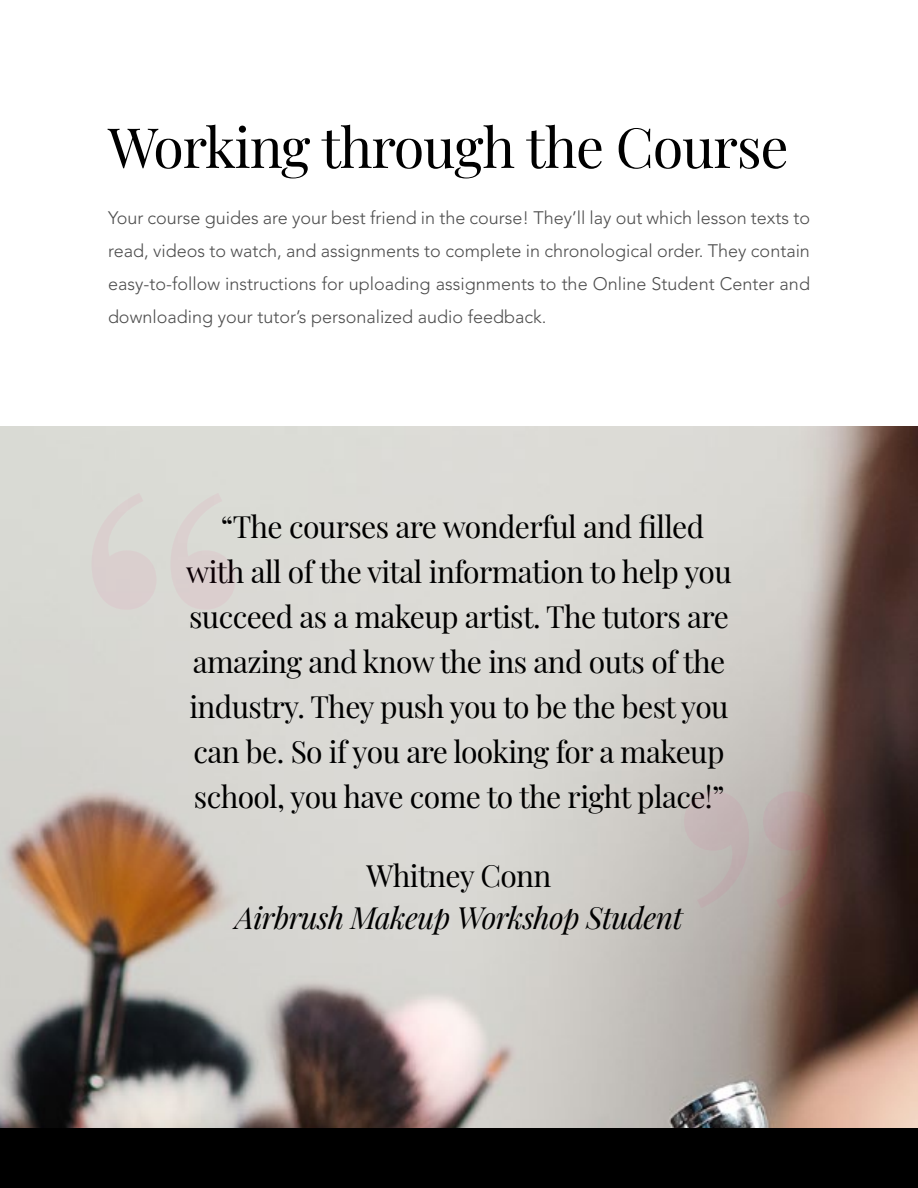
<style>
.page{position:relative;width:918px;height:1188px;background:#fff}
.page>*{position:absolute;margin:0;border:0;box-sizing:border-box;transform-origin:0 0}
.t1{font:55.5px "Playfair Display";letter-spacing:-.02em;color:#000}
.t2{font:30px/45px "Playfair Display";letter-spacing:-.02em;color:#000;text-align:center}
.t3{font:italic 30px "Playfair Display";letter-spacing:-.02em;color:#000}
.t4{font:300 18px/33px "Avenir LT Std";color:#4d4d4d;text-align:justify}
</style>
<div class="page">
<img style="left:0;top:426px;width:918px;height:702px">
<svg style="left:92px;top:493px;width:143px;height:117px;background:#d9d4d1"></svg>
<svg style="left:684px;top:791px;width:144px;height:117px;background:#af9e9a"></svg>
<div style="left:0;top:1128px;width:918px;height:60px;background:#000"></div>
<h1 class="t1" style="left:108px;top:104px;width:682px">Working through the Course</h1>
<p class="t4" style="left:108px;top:201px;width:704px">Your course guides are your best friend in the course! They’ll lay out which lesson texts to read, videos to watch, and assignments to complete in chronological order. They contain easy-to-follow instructions for uploading assignments to the Online Student Center and downloading your tutor’s personalized audio feedback.</p>
<p class="t2" style="left:186px;top:502px;width:547px">“The courses are wonderful and filled with all of the vital information to help you succeed as a makeup artist. The tutors are amazing and know the ins and outs of the industry. They push you to be the best you can be. So if you are looking for a makeup school, you have come to the right place!”</p>
<h2 class="t2" style="left:367px;top:851px;width:186px">Whitney Conn</h2>
<h2 class="t3" style="left:235px;top:895px;width:449px">Airbrush Makeup Workshop Student</h2>
</div>
